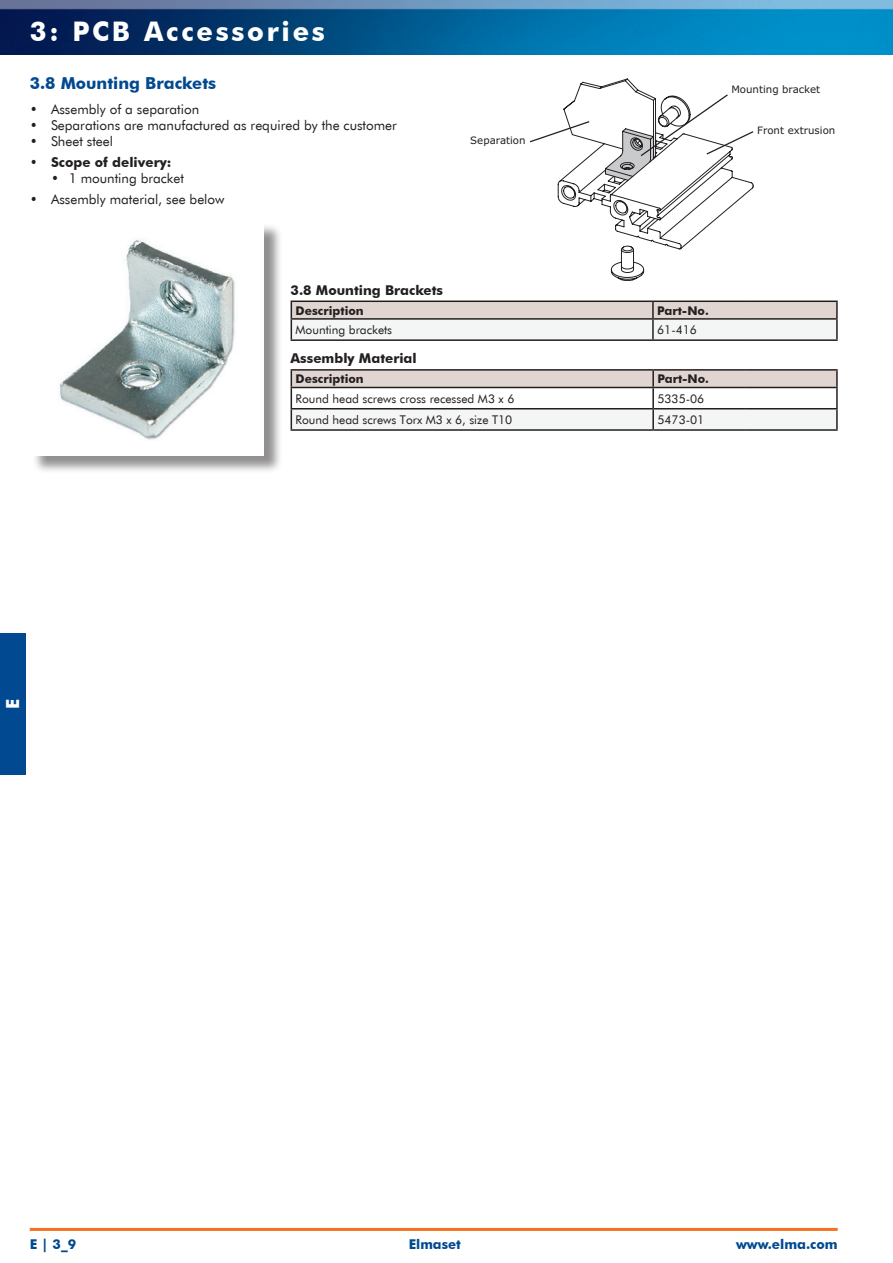
<style>
.page{position:relative;width:893px;height:1263px;background:#fff}
.page>*{position:absolute;margin:0;border:0;box-sizing:border-box;transform-origin:0 0}
.t1{font:700 27px "Futura BT";letter-spacing:.1em;color:#fff}
.t2{font:700 18px "Futura BT";color:#fff}
._3_Titel_PCB_3{font:700 16.5px "Futura BT";color:#014990}
.Text{font:13.5px "Futura BT";color:#231f20}
.Tabellentitel{font:700 13.5px "Futura BT";color:#231f20}
.t3{font:700 13.5px "Futura BT";color:#014990}
.Text-2{font:700 13.5px "Futura BT";color:#231f20}
.Tabelle{font:12px "Futura BT";color:#231f20}
.Tabelle-2{font:700 12px "Futura BT";color:#231f20}
.Part-no{font:12px "Futura BT";color:#231f20}
.t4{font:10.2px "Verdana";color:#231f20}
.s1{font-weight:400}
</style>
<div class="page">
<hr style="left:30px;top:1228px;width:808px;height:3px;background:#f37121">
<div style="left:0;top:634px;width:26px;height:141px;background:#014990"></div>
<img style="left:0;top:0;width:893px;height:54px">
<hr style="left:291px;top:300px;width:362px;height:2px;background:#231f20">
<hr style="left:653px;top:300px;width:92px;height:2px;background:#231f20">
<hr style="left:745px;top:300px;width:93px;height:2px;background:#231f20">
<svg style="left:291px;top:301px;width:547px;height:38px"></svg>
<hr style="left:291px;top:339px;width:362px;height:2px;background:#231f20">
<hr style="left:653px;top:339px;width:92px;height:2px;background:#231f20">
<hr style="left:745px;top:339px;width:93px;height:2px;background:#231f20">
<hr style="left:291px;top:369px;width:362px;height:2px;background:#231f20">
<hr style="left:653px;top:369px;width:92px;height:2px;background:#231f20">
<hr style="left:745px;top:369px;width:93px;height:2px;background:#231f20">
<svg style="left:291px;top:370px;width:547px;height:59px"></svg>
<hr style="left:653px;top:408px;width:92px;height:1px;background:#231f20">
<hr style="left:652px;top:409px;width:2px;height:20px;background:#231f20">
<hr style="left:745px;top:408px;width:93px;height:1px;background:#231f20">
<hr style="left:836px;top:409px;width:2px;height:20px;background:#231f20">
<hr style="left:291px;top:429px;width:362px;height:2px;background:#231f20">
<hr style="left:653px;top:429px;width:92px;height:2px;background:#231f20">
<hr style="left:745px;top:429px;width:93px;height:2px;background:#231f20">
<svg style="left:530px;top:79px;width:224px;height:202px"></svg>
<div style="left:32px;top:223px;width:251px;height:251px;background:#231f20;opacity:.5"></div>
<img style="left:32px;top:223px;width:232px;height:232px">
<h1 class="t1" style="left:30px;top:15px;width:297px">3: PCB Accessories</h1>
<p class="_3_Titel_PCB_3" style="left:30px;top:73px;width:188px">3.8 Mounting Brackets</p>
<p class="Text" style="left:30px;top:101px;width:171px">• Assembly of a separation</p>
<p class="Text" style="left:30px;top:117px;width:369px">• Separations are manufactured as required by the customer</p>
<p class="Text" style="left:30px;top:133px;width:85px">• Sheet steel</p>
<p class="Text-2" style="left:30px;top:154px;width:143px"><span class="s1">•</span> Scope of delivery:</p>
<p class="Text" style="left:51px;top:170px;width:134px">• 1 mounting bracket</p>
<p class="Text" style="left:30px;top:191px;width:196px">• Assembly material, see below</p>
<p class="t4" style="left:470px;top:133px;width:57px">Separation</p>
<p class="t4" style="left:731px;top:82px;width:90px">Mounting bracket</p>
<p class="t4" style="left:757px;top:124px;width:80px">Front extrusion</p>
<p class="Tabellentitel" style="left:291px;top:281px;width:154px">3.8 Mounting Brackets</p>
<p class="Tabelle-2" style="left:296px;top:303px;width:70px">Description</p>
<p class="Tabelle-2" style="left:657px;top:303px;width:53px">Part-No.</p>
<p class="Tabelle" style="left:296px;top:323px;width:98px">Mounting brackets</p>
<p class="Part-no" style="left:657px;top:323px;width:41px">61-416</p>
<p class="Tabellentitel" style="left:291px;top:350px;width:128px">Assembly Material</p>
<p class="Tabelle-2" style="left:296px;top:372px;width:70px">Description</p>
<p class="Tabelle-2" style="left:657px;top:372px;width:53px">Part-No.</p>
<p class="Tabelle" style="left:296px;top:391px;width:220px">Round head screws cross recessed M3 x 6</p>
<p class="Part-no" style="left:657px;top:391px;width:48px">5335-06</p>
<p class="Tabelle" style="left:296px;top:412px;width:218px">Round head screws Torx M3 x 6, size T10</p>
<p class="Part-no" style="left:657px;top:412px;width:48px">5473-01</p>
<h2 class="t2" style="left:2px;top:709px;width:12px;rotate:-90deg">E</h2>
<p class="t3" style="left:30px;top:1236px;width:48px">E | 3_9</p>
<p class="t3" style="left:409px;top:1236px;width:54px">Elmaset</p>
<p class="t3" style="left:736px;top:1236px;width:103px">www.elma.com</p>
</div>
